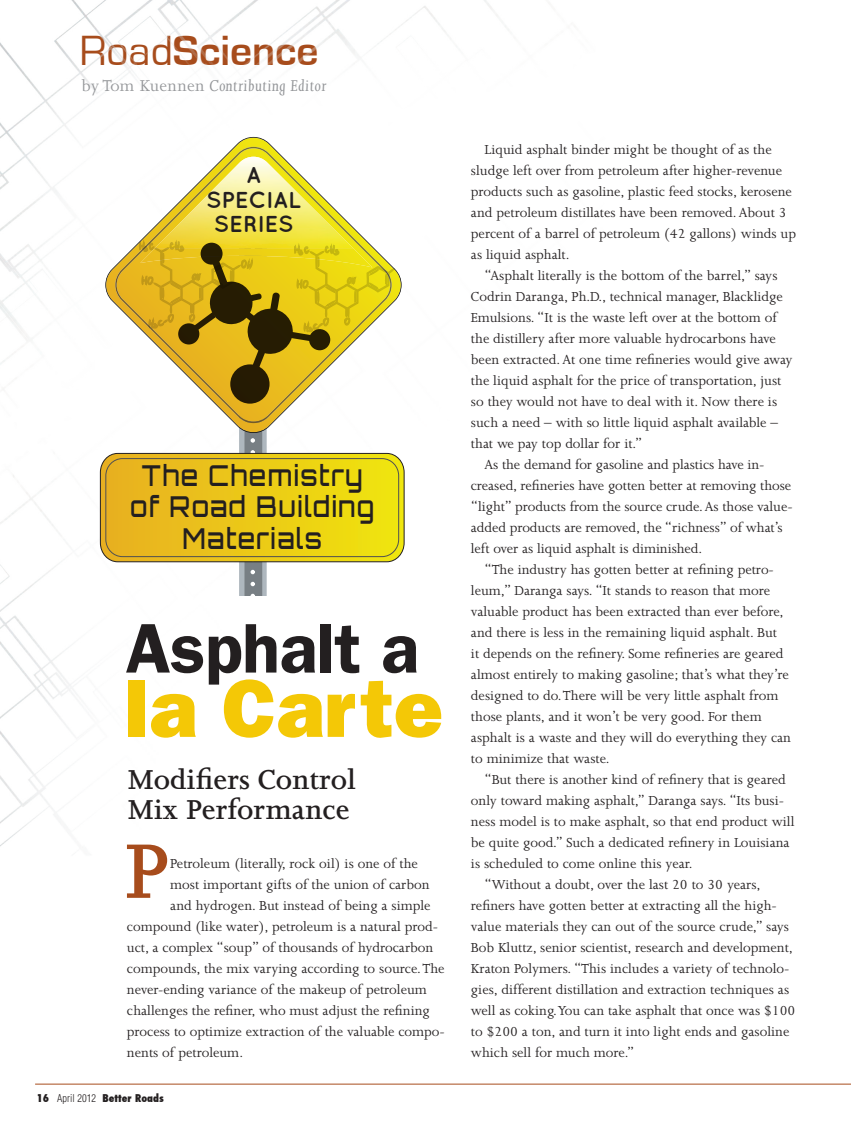
<style>
.page{position:relative;width:851px;height:1134px;background:#fff}
.page>*{position:absolute;margin:0;border:0;box-sizing:border-box;transform-origin:0 0}
.t1{font:600 88.8px "Joanna";color:#a74c1c}
.t2{font:800 82.5px "Franklin Gothic";color:#f4c806}
.t3{font:600 70.5px "Franklin Gothic";letter-spacing:-.01em;color:#231f20}
.t4{font:700 43.5px "Eurostile";color:#a74c1c}
.t5{font:600 31.5px "Joanna";color:#231f20}
.t6{font:500 28.8px/31.7px "Orbitron";letter-spacing:.06em;color:#231f20;text-align:center;scale:.87 1}
.t7{font:700 22.95px/24.5px "Quicksand";color:#231f20;text-align:center}
.t8{font:italic 18px "Joanna";letter-spacing:.02em;color:#939598}
.t9{font:15px/21px "Joanna";color:#231f20}
.folior{font:800 condensed 10.5px "Futura";color:#231f20}
.s1{font-weight:400}
.s2{font-style:normal}
.s3{font-family:"Helvetica";font-weight:300}
</style>
<div class="page">
<img style="left:0;top:0;width:850px;height:1084px">
<hr style="left:35px;top:1084px;width:815px;height:1px;background:#a74c1c">
<svg style="left:105px;top:137px;width:296px;height:38px"></svg>
<svg style="left:115px;top:147px;width:276px;height:28px"></svg>
<img style="left:155px;top:157px;width:198px;height:18px">
<svg style="left:100px;top:175px;width:304px;height:421px"></svg>
<img style="left:848px;top:78px;width:2px;height:198px">
<h3 class="t4" style="left:79px;top:27px;width:240px"><span class="s1">Road</span>Science</h3>
<p class="t8" style="left:82px;top:76px;width:246px"><span class="s2">by Tom Kuennen</span> Contributing Editor</p>
<p class="t7" style="left:206px;top:162px;width:96px">A<br>SPECIAL<br>SERIES</p>
<p class="t6" style="left:130px;top:459px;width:282px">The Chemistry of Road Building<br>Materials</p>
<p class="t3" style="left:126px;top:607px;width:295px">Asphalt a</p>
<p class="t2" style="left:124px;top:660px;width:320px">la Carte</p>
<p class="t5" style="left:128px;top:763px;width:230px">Modifiers Control</p>
<p class="t5" style="left:128px;top:793px;width:223px">Mix Performance</p>
<p class="t1" style="left:124px;top:823px;width:48px">P</p>
<p class="t9" style="left:170px;top:853px;width:249px">Petroleum (literally, rock oil) is one of the</p>
<p class="t9" style="left:170px;top:874px;width:261px">most important gifts of the union of carbon</p>
<p class="t9" style="left:170px;top:895px;width:262px">and hydrogen. But instead of being a simple</p>
<p class="t9" style="left:127px;top:916px;width:312px">compound (like water), petroleum is a natural prod-</p>
<p class="t9" style="left:127px;top:937px;width:308px">uct, a complex “soup” of thousands of hydrocarbon</p>
<p class="t9" style="left:127px;top:958px;width:319px">compounds, the mix varying according to source. The</p>
<p class="t9" style="left:127px;top:979px;width:301px">never-ending variance of the makeup of petroleum</p>
<p class="t9" style="left:127px;top:1000px;width:304px">challenges the refiner, who must adjust the refining</p>
<p class="t9" style="left:127px;top:1021px;width:319px">process to optimize extraction of the valuable compo-</p>
<p class="t9" style="left:127px;top:1042px;width:118px">nents of petroleum.</p>
<p class="folior" style="left:36px;top:1091px;width:129px">16 <span class="s3">April 2012</span> Better Roads</p>
<p class="t9" style="left:471px;top:139px;width:326px;text-indent:14px">Liquid asphalt binder might be thought of as the sludge left over from petroleum after higher-revenue products such as gasoline, plastic feed stocks, kerosene and petroleum distillates have been removed. About 3 percent of a barrel of petroleum (42 gallons) winds up as liquid asphalt.</p>
<p class="t9" style="left:471px;top:265px;width:323px;text-indent:14px">“Asphalt literally is the bottom of the barrel,” says Codrin Daranga, Ph.D., technical manager, Blacklidge Emulsions. “It is the waste left over at the bottom of the distillery after more valuable hydrocarbons have been extracted. At one time refineries would give away the liquid asphalt for the price of transportation, just so they would not have to deal with it. Now there is such a need – with so little liquid asphalt available – that we pay top dollar for it.”</p>
<p class="t9" style="left:471px;top:454px;width:323px;text-indent:14px">As the demand for gasoline and plastics have in&shy;creased, refineries have gotten better at removing those “light” products from the source crude. As those value&shy;added products are removed, the “richness” of what’s left over as liquid asphalt is diminished.</p>
<p class="t9" style="left:471px;top:559px;width:321px;text-indent:14px">“The industry has gotten better at refining petro&shy;leum,” Daranga says. “It stands to reason that more valuable product has been extracted than ever before, and there is less in the remaining liquid asphalt. But<br>it depends on the refinery. Some refineries are geared almost entirely to making gasoline; that’s what they’re designed to do. There will be very little asphalt from those plants, and it won’t be very good. For them asphalt is a waste and they will do everything they can to minimize that waste.</p>
<p class="t9" style="left:471px;top:769px;width:325px;text-indent:14px">“But there is another kind of refinery that is geared only toward making asphalt,” Daranga says. “Its busi&shy;ness model is to make asphalt, so that end product will be quite good.” Such a dedicated refinery in Louisiana is scheduled to come online this year.</p>
<p class="t9" style="left:471px;top:874px;width:326px;text-indent:14px">“Without a doubt, over the last 20 to 30 years, refiners have gotten better at extracting all the high&shy;value materials they can out of the source crude,” says Bob Kluttz, senior scientist, research and development, Kraton Polymers. “This includes a variety of technolo&shy;gies, different distillation and extraction techniques as well as coking. You can take asphalt that once was $100 to $200 a ton, and turn it into light ends and gasoline which sell for much more.”</p>
</div>
